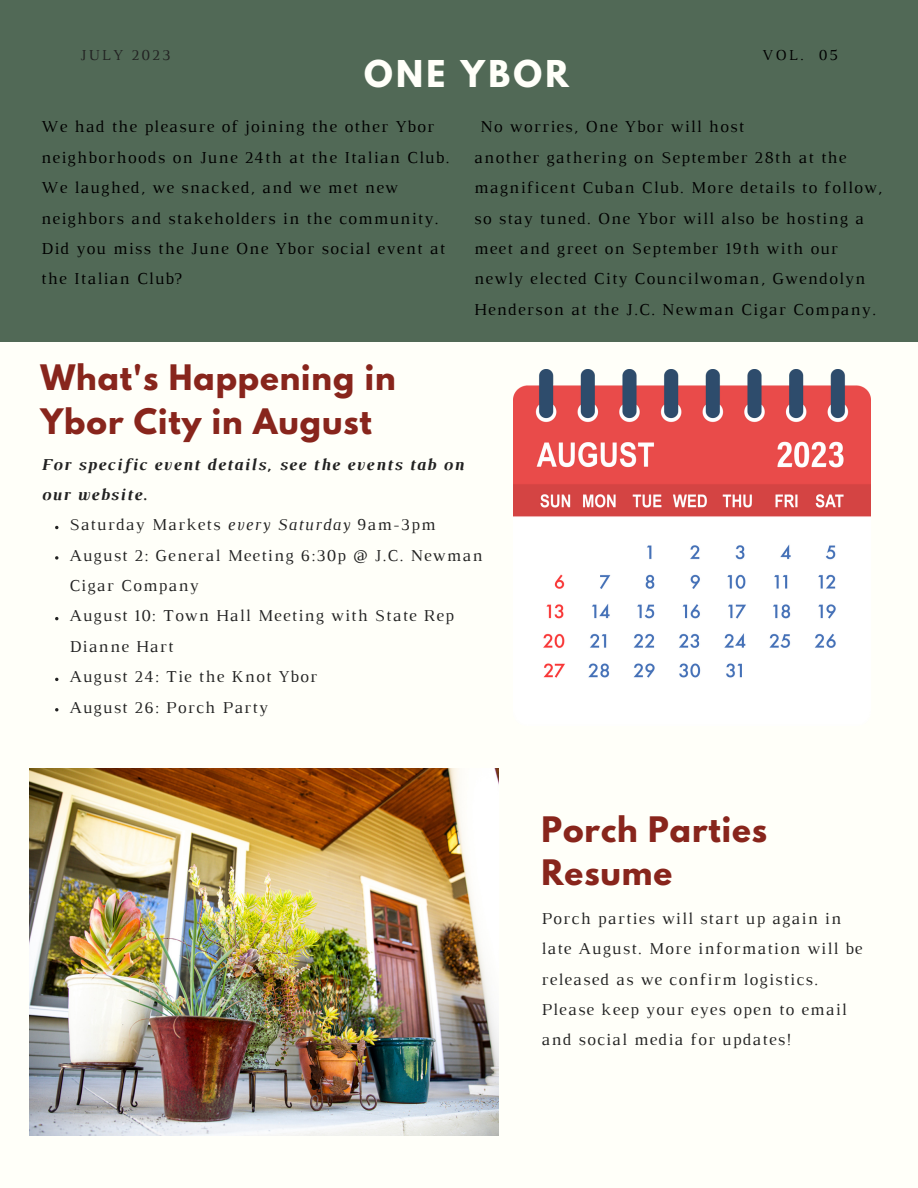
<style>
.page{position:relative;width:918px;height:1188px;background:#fffff9}
.page>*{position:absolute;margin:0;border:0;box-sizing:border-box;transform-origin:0 0}
.t1{font:700 32.7px "League Spartan";letter-spacing:.1em;color:#fffff9}
.t2{font:700 31.2px/43.3px "League Spartan";letter-spacing:.03em;color:#88251c}
.t3{font:17.1px/30.3px "Luthier";letter-spacing:.07em;color:#000}
.t4{font:16.95px/30.3px "Luthier";letter-spacing:.07em;color:#222}
.t5{font:italic 700 16.95px/30.3px "Luthier";letter-spacing:.07em;color:#222}
.t6{font:15.45px "Luthier";letter-spacing:.14em;color:#222}
.t7{font:15.45px "Luthier";color:#000}
.s1{font-style:italic}
</style>
<div class="page">
<img style="left:29px;top:768px;width:469px;height:367px">
<div style="left:0;top:0;width:918px;height:341px;background:#516956"></div>
<img style="left:513px;top:370px;width:358px;height:308px">
<svg style="left:55px;top:556px;width:3px;height:4px"></svg>
<p class="t6" style="left:80px;top:49px;width:92px">JULY 2023</p>
<p class="t7" style="left:762px;top:49px;width:77px">VOL. 05</p>
<p class="t1" style="left:364px;top:57px;width:206px">ONE YBOR</p>
<p class="t3" style="left:41px;top:113px;width:410px">We had the pleasure of joining the other Ybor neighborhoods on June 24th at the Italian Club.<br>We laughed, we snacked, and we met new neighbors and stakeholders in the community.<br>Did you miss the June One Ybor social event at the Italian Club?</p>
<p class="t3" style="left:480px;top:113px;width:265px">No worries, One Ybor will host</p>
<p class="t3" style="left:474px;top:143px;width:410px">another gathering on September 28th at the magnificent Cuban Club. More details to follow, so stay tuned. One Ybor will also be hosting a meet and greet on September 19th with our newly elected City Councilwoman, Gwendolyn Henderson at the J.C. Newman Cigar Company.</p>
<p class="t2" style="left:40px;top:360px;width:357px">What's Happening in<br>Ybor City in August</p>
<p class="t5" style="left:40px;top:450px;width:424px">For specific event details, see the events tab on our website.</p>
<p class="t4" style="left:69px;top:511px;width:368px">Saturday Markets <span class="s1">every Saturday</span> 9am-3pm</p>
<p class="t4" style="left:69px;top:541px;width:415px">August 2: General Meeting 6:30p @ J.C. Newman<br>Cigar Company</p>
<p class="t4" style="left:69px;top:602px;width:386px">August 10: Town Hall Meeting with State Rep<br>Dianne Hart</p>
<p class="t4" style="left:69px;top:663px;width:249px">August 24: Tie the Knot Ybor</p>
<p class="t4" style="left:69px;top:693px;width:200px">August 26: Porch Party</p>
<p class="t2" style="left:541px;top:812px;width:227px">Porch Parties<br>Resume</p>
<p class="t4" style="left:541px;top:904px;width:322px">Porch parties will start up again in late August. More information will be released as we confirm logistics.<br>Please keep your eyes open to email and social media for updates!</p>
</div>
